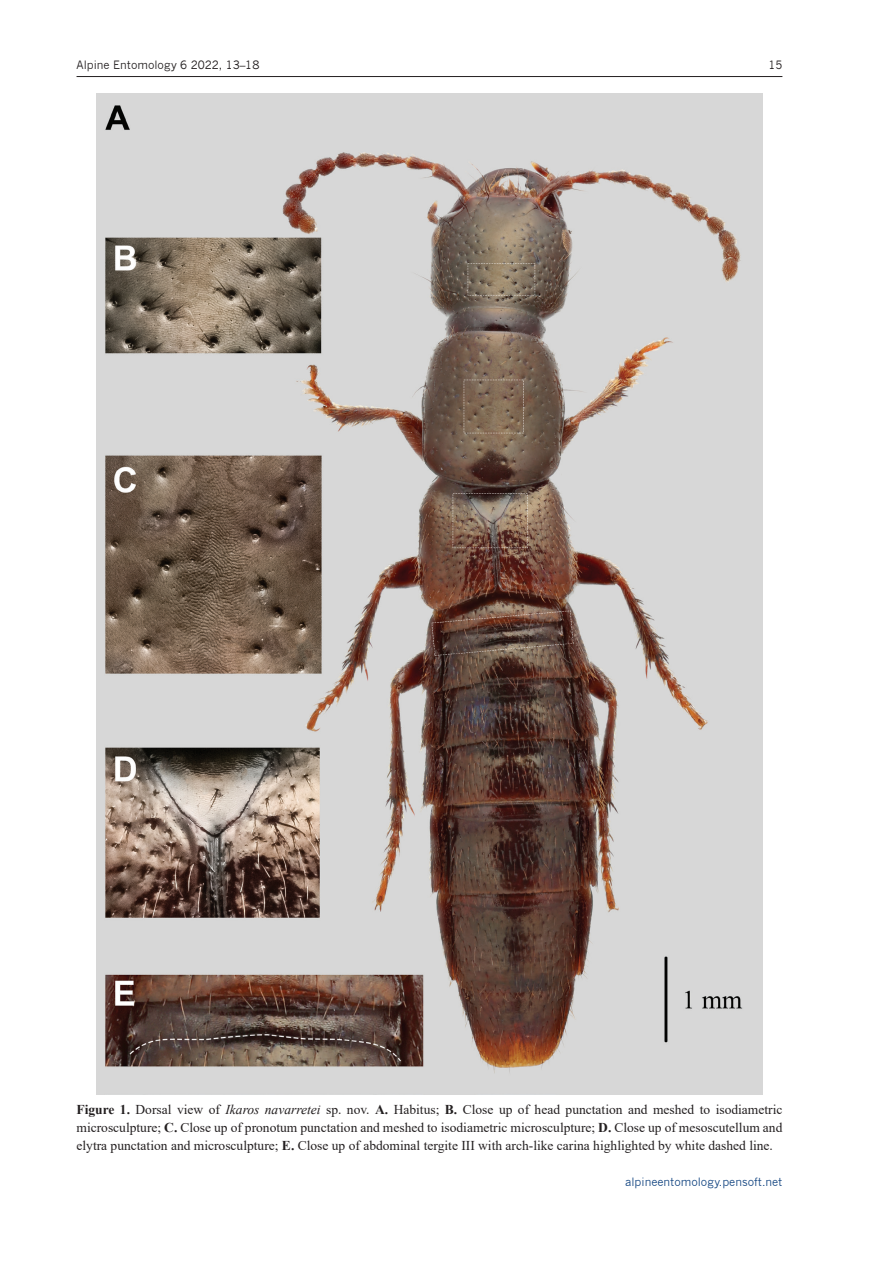
<style>
.page{position:relative;width:893px;height:1263px;background:#fff}
.page>*{position:absolute;margin:0;border:0;box-sizing:border-box;transform-origin:0 0}
.FIG_Caption{font:13.5px/18px "Times New Roman";color:#231f20;text-align:justify}
.t1{font:11.25px "News Gothic";color:#231f20}
.t2{font:11.25px "News Gothic";color:#144682}
.s1{font-weight:700}
.s2{font-style:italic}
</style>
<div class="page">
<hr style="left:77px;top:76px;width:705px;height:1px;background:#231f20">
<img style="left:96px;top:94px;width:667px;height:1000px">
<p class="t1" style="left:77px;top:58px;width:184px">Alpine Entomology 6 2022, 13–18</p>
<p class="t1" style="left:768px;top:58px;width:16px">15</p>
<p class="FIG_Caption" style="left:77px;top:1100px;width:707px"><span class="s1">Figure 1.</span> Dorsal view of <span class="s2">Ikaros navarretei</span> sp. nov. <span class="s1">A.</span> Habitus; <span class="s1">B.</span> Close up of head punctation and meshed to isodiametric microsculpture; <span class="s1">C.</span> Close up of pronotum punctation and meshed to isodiametric microsculpture; <span class="s1">D.</span> Close up of mesoscutellum and elytra punctation and microsculpture; <span class="s1">E.</span> Close up of abdominal tergite III with arch-like carina highlighted by white dashed line.</p>
<p class="t2" style="left:625px;top:1175px;width:159px">alpineentomology.pensoft.net</p>
</div>
